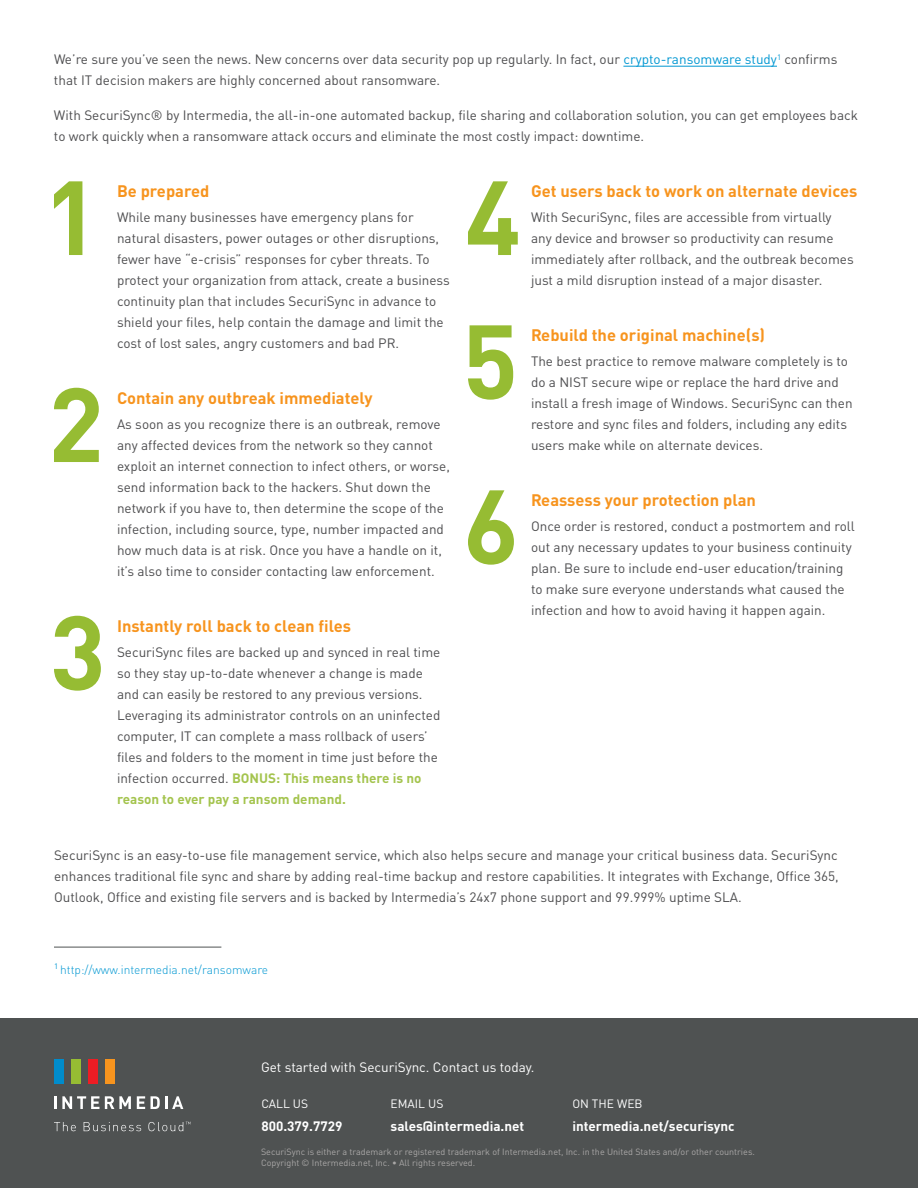
<style>
.page{position:relative;width:918px;height:1188px;background:#fff}
.page>*{position:absolute;margin:0;border:0;box-sizing:border-box;transform-origin:0 0}
.t1{font:700 103.5px "DINOT";color:#96bc33}
.t2{font:700 16.5px "DINOT";color:#f7941e}
.t3{font:13.5px/21px "DINOT";color:#4d4d4f}
.t4{font:700 13.5px "DINOT";color:#fff}
.t5{font:13.5px "DINOT";color:#fff}
.t6{font:300 12px "DINOT";color:#0097d2}
.t7{font:12px "DINOT";color:#fff}
.t8{font:9px/10.5px "DINOT";color:#aaa8a7}
.s1{color:#0097d2}
.s2{font-weight:700;color:#a4c44e}
</style>
<div class="page">
<hr style="left:623px;top:66px;width:154px;height:1px;background:#0097d2">
<div style="left:0;top:1019px;width:918px;height:169px;background:#4f5252"></div>
<svg style="left:54px;top:1096px;width:45px;height:13px"></svg>
<svg style="left:105px;top:1096px;width:26px;height:13px"></svg>
<svg style="left:137px;top:1096px;width:8px;height:13px"></svg>
<svg style="left:151px;top:1096px;width:32px;height:13px"></svg>
<div style="left:105px;top:1059px;width:9px;height:25px;background:#f7941e"></div>
<div style="left:54px;top:1059px;width:10px;height:25px;background:#008ccc"></div>
<div style="left:71px;top:1059px;width:10px;height:25px;background:#96bc33"></div>
<div style="left:88px;top:1059px;width:10px;height:25px;background:#ed1d24"></div>
<svg style="left:54px;top:1122px;width:22px;height:9px"></svg>
<svg style="left:84px;top:1122px;width:57px;height:9px"></svg>
<svg style="left:148px;top:1122px;width:42px;height:9px"></svg>
<hr style="left:54px;top:947px;width:167px;height:1px;background:#4f5252">
<p class="t3" style="left:54px;top:49px;width:785px">We’re sure you’ve seen the news. New concerns over data security pop up regularly. In fact, our <span class="s1">crypto-ransomware study</span><sup>1</sup> confirms that IT decision makers are highly concerned about ransomware.</p>
<p class="t3" style="left:54px;top:104px;width:805px">With SecuriSync® by Intermedia, the all-in-one automated backup, file sharing and collaboration solution, you can get employees back to work quickly when a ransomware attack occurs and eliminate the most costly impact: downtime.</p>
<h1 class="t1" style="left:43px;top:150px;width:58px">1</h1>
<p class="t2" style="left:117px;top:180px;width:94px">Be prepared</p>
<h1 class="t1" style="left:465px;top:150px;width:58px">4</h1>
<p class="t2" style="left:531px;top:180px;width:328px">Get users back to work on alternate devices</p>
<p class="t3" style="left:531px;top:206px;width:324px">With SecuriSync, files are accessible from virtually any device and browser so productivity can resume immediately after rollback, and the outbreak becomes just a mild disruption instead of a major disaster.</p>
<p class="t3" style="left:117px;top:206px;width:334px">While many businesses have emergency plans for natural disasters, power outages or other disruptions, fewer have “e-crisis” responses for cyber threats. To protect your organization from attack, create a business continuity plan that includes SecuriSync in advance to shield your files, help contain the damage and limit the cost of lost sales, angry customers and bad PR.</p>
<h1 class="t1" style="left:462px;top:294px;width:58px">5</h1>
<p class="t2" style="left:531px;top:324px;width:236px">Rebuild the original machine(s)</p>
<p class="t3" style="left:531px;top:350px;width:323px">The best practice to remove malware completely is to do a NIST secure wipe or replace the hard drive and install a fresh image of Windows. SecuriSync can then restore and sync files and folders, including any edits users make while on alternate devices.</p>
<h1 class="t1" style="left:48px;top:357px;width:58px">2</h1>
<p class="t2" style="left:117px;top:387px;width:257px">Contain any outbreak immediately</p>
<p class="t3" style="left:117px;top:413px;width:335px">As soon as you recognize there is an outbreak, remove any affected devices from the network so they cannot exploit an internet connection to infect others, or worse, send information back to the hackers. Shut down the network if you have to, then determine the scope of the infection, including source, type, number impacted and how much data is at risk. Once you have a handle on it, it’s also time to consider contacting law enforcement.</p>
<h1 class="t1" style="left:463px;top:459px;width:58px">6</h1>
<p class="t2" style="left:531px;top:489px;width:227px">Reassess your protection plan</p>
<p class="t3" style="left:531px;top:515px;width:325px">Once order is restored, conduct a postmortem and roll out any necessary updates to your business continuity plan. Be sure to include end-user education/training to make sure everyone understands what caused the infection and how to avoid having it happen again.</p>
<h1 class="t1" style="left:50px;top:585px;width:58px">3</h1>
<p class="t2" style="left:117px;top:615px;width:236px">Instantly roll back to clean files</p>
<p class="t3" style="left:117px;top:641px;width:325px">SecuriSync files are backed up and synced in real time so they stay up-to-date whenever a change is made and can easily be restored to any previous versions.<br>Leveraging its administrator controls on an uninfected computer, IT can complete a mass rollback of users’ files and folders to the moment in time just before the infection occurred. <span class="s2">BONUS: This means there is no reason to ever pay a ransom demand.</span></p>
<p class="t3" style="left:54px;top:845px;width:786px;text-align:justify">SecuriSync is an easy-to-use file management service, which also helps secure and manage your critical business data. SecuriSync enhances traditional file sync and share by adding real-time backup and restore capabilities. It integrates with Exchange, Office 365, Outlook, Office and existing file servers and is backed by Intermedia’s 24x7 phone support and 99.999% uptime SLA.</p>
<p class="t6" style="left:54px;top:962px;width:216px"><sup>1</sup> http://www.intermedia.net/ransomware</p>
<p class="t5" style="left:261px;top:1058px;width:275px">Get started with SecuriSync. Contact us today.</p>
<p class="t7" style="left:261px;top:1096px;width:48px">CALL US</p>
<p class="t4" style="left:261px;top:1117px;width:82px">800.379.7729</p>
<p class="t7" style="left:391px;top:1096px;width:54px">EMAIL US</p>
<p class="t4" style="left:391px;top:1117px;width:135px">sales@intermedia.net</p>
<p class="t7" style="left:572px;top:1096px;width:72px">ON THE WEB</p>
<p class="t4" style="left:572px;top:1117px;width:164px">intermedia.net/securisync</p>
<p class="t8" style="left:261px;top:1147px;width:495px">SecuriSync is either a trademark or registered trademark of Intermedia.net, Inc. in the United States and/or other countries.<br>Copyright © Intermedia.net, Inc. • All rights reserved.</p>
</div>
